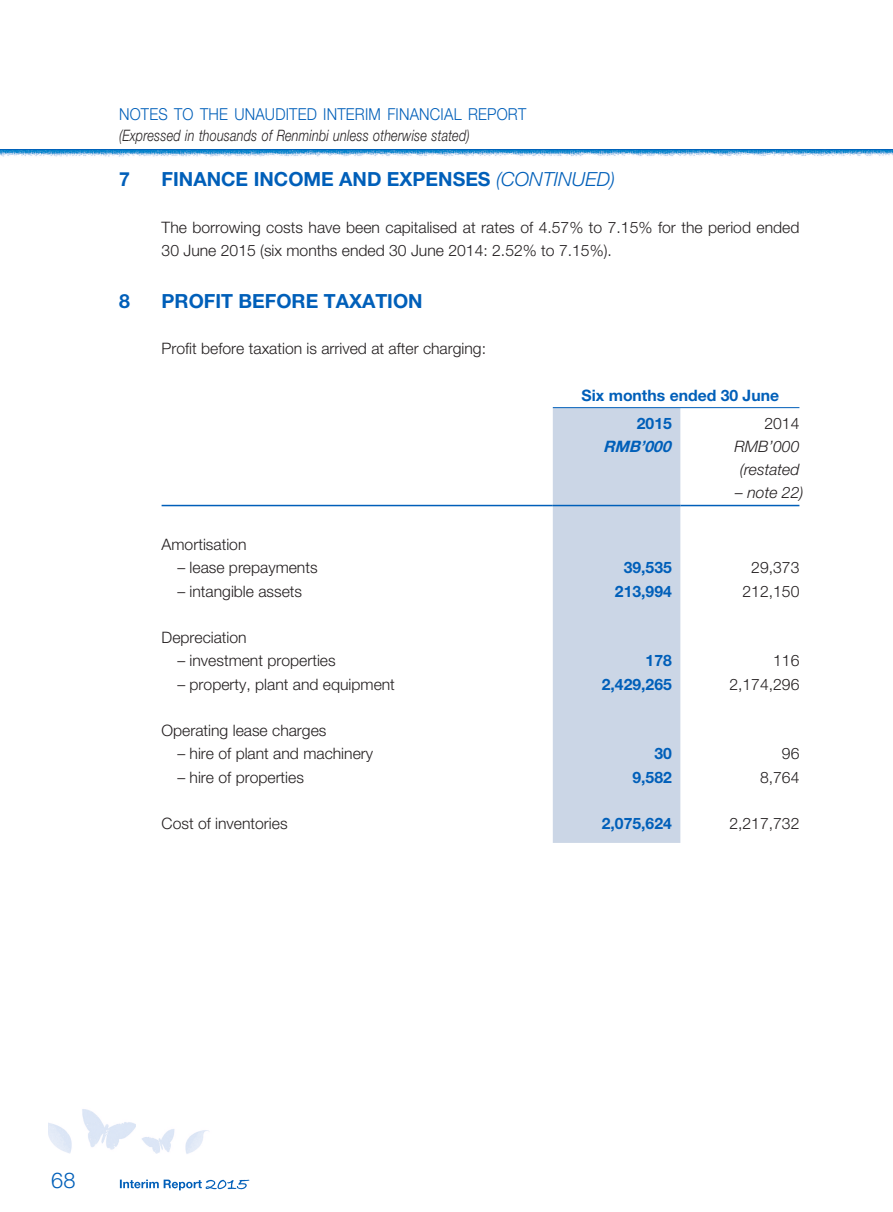
<style>
.page{position:relative;width:893px;height:1212px;background:#fff}
.page>*{position:absolute;margin:0;border:0;box-sizing:border-box;transform-origin:0 0}
.t1{font:300 21.75px "Helvetica Neue LT Std";color:#005fb9}
.t2{font:700 19.5px "Helvetica Neue LT Std";color:#005fb9}
.t3{font:300 16.5px "Helvetica Neue LT Std";letter-spacing:.015em;color:#005fb9;scale:.9 1}
.t4{font:300 15.75px/23.2px "Helvetica Neue LT Std";color:#231f20}
.t5{font:700 15.75px/27.8px "Helvetica Neue LT Std";color:#005fb9}
.t6{font:italic 300 15.75px "Helvetica Neue LT Std";letter-spacing:.015em;color:#231f20;scale:.8 1}
.t7{font:italic 300 15.75px/23.2px "Helvetica Neue LT Std";letter-spacing:.015em;color:#231f20;text-align:center}
.t8{font:italic 700 15.75px "Helvetica Neue LT Std";color:#005fb9}
.s1{font-weight:300;font-style:italic}
</style>
<div class="page">
<img style="left:0;top:150px;width:893px;height:7px">
<hr style="left:0;top:149px;width:893px;height:1px;background:#005fb9">
<img style="left:82px;top:1109px;width:54px;height:41px">
<img style="left:48px;top:1123px;width:24px;height:31px">
<img style="left:142px;top:1129px;width:33px;height:25px">
<img style="left:185px;top:1130px;width:24px;height:24px">
<svg style="left:120px;top:1179px;width:129px;height:11px"></svg>
<div style="left:553px;top:408px;width:127px;height:435px;background:#cbd6e6"></div>
<hr style="left:553px;top:407px;width:246px;height:1px;background:#005fb9">
<hr style="left:162px;top:505px;width:391px;height:1px;background:#005fb9">
<hr style="left:553px;top:505px;width:127px;height:1px;background:#005fb9">
<hr style="left:680px;top:505px;width:119px;height:1px;background:#005fb9">
<p class="t3" style="left:119px;top:104px;width:454px">NOTES TO THE UNAUDITED INTERIM FINANCIAL REPORT</p>
<p class="t6" style="left:119px;top:126px;width:440px">(Expressed in thousands of Renminbi unless otherwise stated)</p>
<p class="t2" style="left:119px;top:167px;width:12px">7</p>
<p class="t2" style="left:162px;top:167px;width:455px">FINANCE INCOME AND EXPENSES <span class="s1">(CONTINUED)</span></p>
<p class="t4" style="left:162px;top:215px;width:639px">The borrowing costs have been capitalised at rates of 4. 57% to 7. 15% for the period ended<br>30 June 2015 (six months ended 30 June 2014: 2. 52% to 7. 15%).</p>
<p class="t2" style="left:119px;top:289px;width:12px">8</p>
<p class="t2" style="left:162px;top:289px;width:263px">PROFIT BEFORE TAXATION</p>
<p class="t4" style="left:162px;top:337px;width:326px">Profit before taxation is arrived at after charging:</p>
<p class="t5" style="left:637px;top:381px;width:144px;text-indent:-55px">Six months ended 30 June<br>2015</p>
<p class="t4" style="left:764px;top:411px;width:37px">2014</p>
<p class="t8" style="left:603px;top:436px;width:74px">RMB’000</p>
<p class="t7" style="left:735px;top:434px;width:66px">RMB’000 (restated</p>
<p class="t7" style="left:735px;top:481px;width:70px">– note 22)</p>
<p class="t4" style="left:162px;top:532px;width:86px">Amortisation</p>
<p class="t4" style="left:177px;top:556px;width:142px">– lease prepayments</p>
<p class="t5" style="left:624px;top:553px;width:50px">39,535</p>
<p class="t4" style="left:751px;top:556px;width:50px">29,373</p>
<p class="t4" style="left:177px;top:579px;width:126px">– intangible assets</p>
<p class="t5" style="left:615px;top:577px;width:58px">213,994</p>
<p class="t4" style="left:742px;top:579px;width:58px">212,150</p>
<p class="t4" style="left:162px;top:625px;width:87px">Depreciation</p>
<p class="t4" style="left:177px;top:649px;width:160px">– investment properties</p>
<p class="t5" style="left:646px;top:646px;width:28px">178</p>
<p class="t4" style="left:773px;top:649px;width:28px">116</p>
<p class="t4" style="left:177px;top:672px;width:219px">– property, plant and equipment</p>
<p class="t5" style="left:602px;top:670px;width:72px">2,429,265</p>
<p class="t4" style="left:729px;top:672px;width:72px">2,174,296</p>
<p class="t4" style="left:162px;top:718px;width:166px">Operating lease charges</p>
<p class="t4" style="left:177px;top:742px;width:197px">– hire of plant and machinery</p>
<p class="t5" style="left:654px;top:739px;width:19px">30</p>
<p class="t4" style="left:782px;top:742px;width:19px">96</p>
<p class="t4" style="left:177px;top:765px;width:128px">– hire of properties</p>
<p class="t5" style="left:632px;top:763px;width:41px">9,582</p>
<p class="t4" style="left:760px;top:765px;width:41px">8,764</p>
<p class="t4" style="left:162px;top:811px;width:128px">Cost of inventories</p>
<p class="t5" style="left:602px;top:809px;width:72px">2,075,624</p>
<p class="t4" style="left:729px;top:811px;width:72px">2,217,732</p>
<h1 class="t1" style="left:51px;top:1167px;width:26px">68</h1>
</div>
